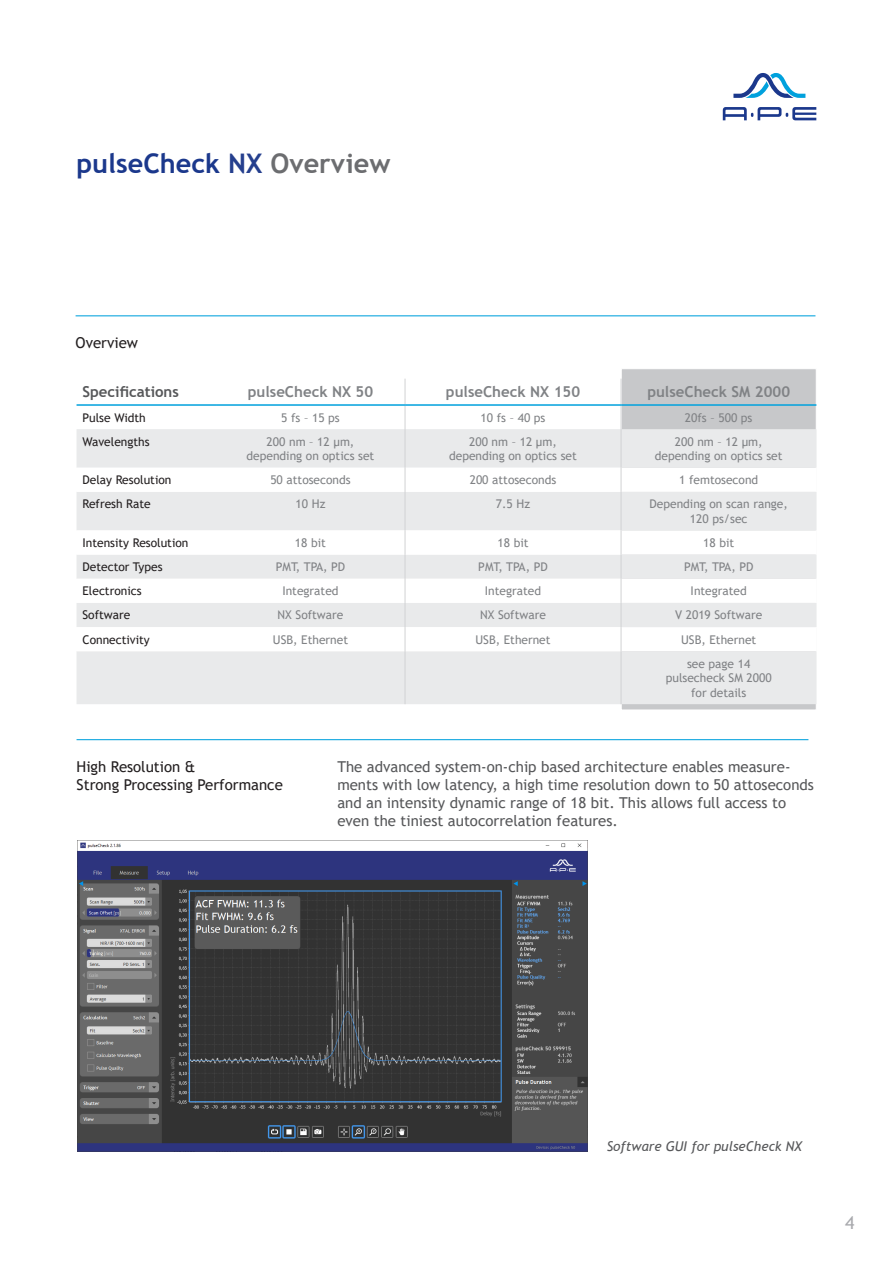
<style>
.page{position:relative;width:893px;height:1263px;background:#fff}
.page>*{position:absolute;margin:0;border:0;box-sizing:border-box;transform-origin:0 0}
.Seitenüberschrift_fe{font:700 27px "Trebuchet MS";color:#1b388c}
.t1{font:18px "Trebuchet MS";color:#a8a9ad}
.t2{font:15px/18px "Trebuchet MS";color:#57585a}
.Textüberschrift{font:15px "Trebuchet MS";color:#231f20}
.Tabellen_Text_rechts{font:700 15px "Trebuchet MS";color:#808285}
.Tabellen_Überschrift{font:700 15px "Trebuchet MS";color:#57585a}
.Bild_Texte{font:italic 13.5px "Trebuchet MS";color:#57585a}
.Tabellen_Text_rechts-2{font:12px "Trebuchet MS";color:#808285}
.Tabellen_Text_links{font:12px "Trebuchet MS";color:#231f20}
.s1{color:#253f8e}
.s2{color:#6c6d70}
</style>
<div class="page">
<svg style="left:723px;top:107px;width:93px;height:13px"></svg>
<svg style="left:733px;top:73px;width:72px;height:25px"></svg>
<div style="left:621px;top:368px;width:195px;height:342px;background:#c7c8ca;border:1px solid #fff"></div>
<div style="left:77px;top:429px;width:739px;height:275px;background:#e9eaeb"></div>
<svg style="left:77px;top:468px;width:739px;height:183px"></svg>
<svg style="left:405px;top:379px;width:1px;height:50px"></svg>
<svg style="left:621px;top:379px;width:1px;height:50px"></svg>
<hr style="left:405px;top:429px;width:1px;height:39px;background:#d1d2d4">
<hr style="left:621px;top:429px;width:1px;height:39px;background:#d1d2d4">
<svg style="left:405px;top:468px;width:1px;height:24px"></svg>
<svg style="left:621px;top:468px;width:1px;height:24px"></svg>
<hr style="left:405px;top:492px;width:1px;height:38px;background:#d1d2d4">
<hr style="left:621px;top:492px;width:1px;height:38px;background:#d1d2d4">
<svg style="left:405px;top:530px;width:1px;height:121px"></svg>
<svg style="left:621px;top:530px;width:1px;height:121px"></svg>
<hr style="left:405px;top:651px;width:1px;height:53px;background:#d1d2d4">
<hr style="left:621px;top:651px;width:1px;height:53px;background:#d1d2d4">
<hr style="left:77px;top:404px;width:139px;height:2px;background:#00a1dd">
<hr style="left:216px;top:404px;width:189px;height:2px;background:#00a1dd">
<hr style="left:405px;top:404px;width:216px;height:2px;background:#00a1dd">
<hr style="left:621px;top:404px;width:195px;height:2px;background:#00a1dd">
<hr style="left:77px;top:739px;width:731px;height:1px;background:#00a1dd">
<hr style="left:76px;top:315px;width:739px;height:1px;background:#00a1dd">
<img style="left:77px;top:841px;width:511px;height:311px">
<p class="Seitenüberschrift_fe" style="left:77px;top:147px;width:316px">pulseCheck <span class="s1">NX</span> <span class="s2">Overview</span></p>
<p class="Textüberschrift" style="left:76px;top:333px;width:64px">Overview</p>
<p class="Tabellen_Überschrift" style="left:83px;top:383px;width:98px">Specifications</p>
<p class="Tabellen_Text_rechts" style="left:248px;top:383px;width:127px">pulseCheck NX 50</p>
<p class="Tabellen_Text_rechts" style="left:446px;top:383px;width:136px">pulseCheck NX 150</p>
<p class="Tabellen_Text_rechts" style="left:647px;top:383px;width:144px">pulseCheck SM 2000</p>
<p class="Tabellen_Text_links" style="left:83px;top:410px;width:65px">Pulse Width</p>
<p class="Tabellen_Text_rechts-2" style="left:281px;top:410px;width:60px">5 fs – 15 ps</p>
<p class="Tabellen_Text_rechts-2" style="left:481px;top:410px;width:66px">10 fs – 40 ps</p>
<p class="Tabellen_Text_rechts-2" style="left:685px;top:410px;width:69px">20fs – 500 ps</p>
<p class="Tabellen_Text_links" style="left:83px;top:434px;width:69px">Wavelengths</p>
<p class="Tabellen_Text_rechts-2" style="left:267px;top:434px;width:89px">200 nm – 12 µm,</p>
<p class="Tabellen_Text_rechts-2" style="left:247px;top:448px;width:129px">depending on optics set</p>
<p class="Tabellen_Text_rechts-2" style="left:469px;top:434px;width:89px">200 nm – 12 µm,</p>
<p class="Tabellen_Text_rechts-2" style="left:449px;top:448px;width:129px">depending on optics set</p>
<p class="Tabellen_Text_rechts-2" style="left:675px;top:434px;width:89px">200 nm – 12 µm,</p>
<p class="Tabellen_Text_rechts-2" style="left:655px;top:448px;width:129px">depending on optics set</p>
<p class="Tabellen_Text_links" style="left:83px;top:472px;width:90px">Delay Resolution</p>
<p class="Tabellen_Text_rechts-2" style="left:270px;top:472px;width:82px">50 attoseconds</p>
<p class="Tabellen_Text_rechts-2" style="left:470px;top:472px;width:88px">200 attoseconds</p>
<p class="Tabellen_Text_rechts-2" style="left:679px;top:472px;width:81px">1 femtosecond</p>
<p class="Tabellen_Text_links" style="left:83px;top:497px;width:70px">Refresh Rate</p>
<p class="Tabellen_Text_rechts-2" style="left:296px;top:497px;width:31px">10 Hz</p>
<p class="Tabellen_Text_rechts-2" style="left:496px;top:497px;width:36px">7.5 Hz</p>
<p class="Tabellen_Text_rechts-2" style="left:649px;top:497px;width:140px">Depending on scan range,</p>
<p class="Tabellen_Text_rechts-2" style="left:690px;top:511px;width:59px">120 ps/sec</p>
<p class="Tabellen_Text_links" style="left:83px;top:535px;width:107px">Intensity Resolution</p>
<p class="Tabellen_Text_rechts-2" style="left:295px;top:535px;width:33px">18 bit</p>
<p class="Tabellen_Text_rechts-2" style="left:497px;top:535px;width:33px">18 bit</p>
<p class="Tabellen_Text_rechts-2" style="left:703px;top:535px;width:33px">18 bit</p>
<p class="Tabellen_Text_links" style="left:83px;top:559px;width:81px">Detector Types</p>
<p class="Tabellen_Text_rechts-2" style="left:276px;top:559px;width:71px">PMT, TPA, PD</p>
<p class="Tabellen_Text_rechts-2" style="left:478px;top:559px;width:71px">PMT, TPA, PD</p>
<p class="Tabellen_Text_rechts-2" style="left:684px;top:559px;width:71px">PMT, TPA, PD</p>
<p class="Tabellen_Text_links" style="left:83px;top:583px;width:61px">Electronics</p>
<p class="Tabellen_Text_rechts-2" style="left:282px;top:583px;width:58px">Integrated</p>
<p class="Tabellen_Text_rechts-2" style="left:485px;top:583px;width:58px">Integrated</p>
<p class="Tabellen_Text_rechts-2" style="left:691px;top:583px;width:58px">Integrated</p>
<p class="Tabellen_Text_links" style="left:83px;top:608px;width:49px">Software</p>
<p class="Tabellen_Text_rechts-2" style="left:278px;top:608px;width:67px">NX Software</p>
<p class="Tabellen_Text_rechts-2" style="left:480px;top:608px;width:67px">NX Software</p>
<p class="Tabellen_Text_rechts-2" style="left:675px;top:608px;width:89px">V 2019 Software</p>
<p class="Tabellen_Text_links" style="left:83px;top:632px;width:69px">Connectivity</p>
<p class="Tabellen_Text_rechts-2" style="left:273px;top:632px;width:77px">USB, Ethernet</p>
<p class="Tabellen_Text_rechts-2" style="left:475px;top:632px;width:77px">USB, Ethernet</p>
<p class="Tabellen_Text_rechts-2" style="left:681px;top:632px;width:77px">USB, Ethernet</p>
<p class="Tabellen_Text_rechts-2" style="left:687px;top:656px;width:65px">see page 14</p>
<p class="Tabellen_Text_rechts-2" style="left:666px;top:670px;width:107px">pulsecheck SM 2000</p>
<p class="Tabellen_Text_rechts-2" style="left:691px;top:685px;width:57px">for details</p>
<p class="Textüberschrift" style="left:77px;top:757px;width:120px">High Resolution &amp;</p>
<p class="Textüberschrift" style="left:77px;top:775px;width:208px">Strong Processing Performance</p>
<p class="t2" style="left:337px;top:757px;width:478px">The advanced system-on-chip based architecture enables measure&shy;ments with low latency, a high time resolution down to 50 attoseconds and an intensity dynamic range of 18 bit. This allows full access to even the tiniest autocorrelation features.</p>
<p class="Bild_Texte" style="left:607px;top:1138px;width:197px">Software GUI for pulseCheck NX</p>
<h2 class="t1" style="left:845px;top:1211px;width:11px">4</h2>
</div>
